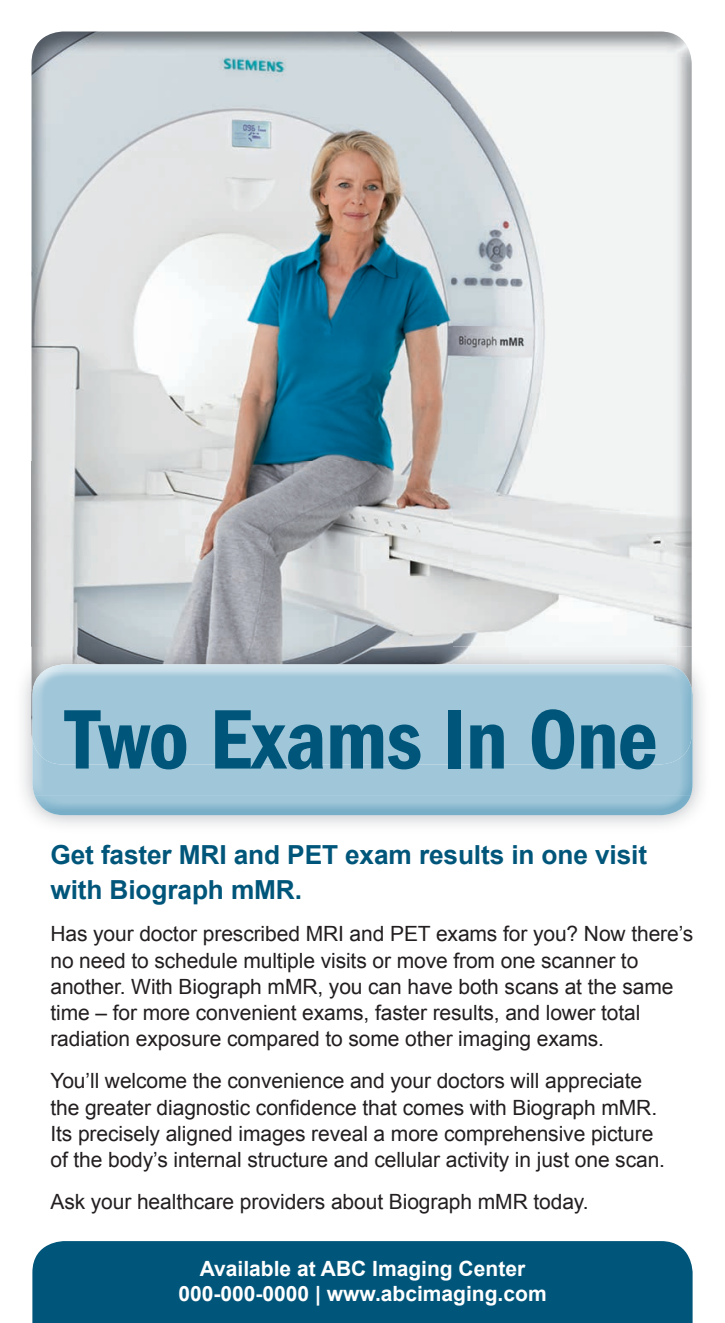
<style>
.page{position:relative;width:725px;height:1323px;background:#fff}
.page>*{position:absolute;margin:0;border:0;box-sizing:border-box;transform-origin:0 0}
.t1{font:80.5px "ITC Fra Got Cd De";letter-spacing:-.01em;color:#00567a}
.t2{font:700 26.25px/35px "Arial";letter-spacing:-.005em;color:#00567a}
.t3{font:21px/26.2px "Arial";letter-spacing:-.005em;color:#231f20}
.t4{font:700 21px/25.2px "Arial";color:#fff;text-align:center}
</style>
<div class="page">
<div style="left:32px;top:1241px;width:660px;height:82px;background:#00567a"></div>
<img style="left:32px;top:32px;width:659px;height:615px">
<img style="left:23px;top:647px;width:679px;height:178px">
<img style="left:43px;top:664px;width:639px;height:8px">
<img style="left:35px;top:796px;width:655px;height:19px">
<div style="left:32px;top:689px;width:660px;height:107px;background:#9fc6d9"></div>
<img style="left:32px;top:672px;width:659px;height:92px">
<h1 class="t1" style="left:65px;top:690px;width:594px">Two Exams In One</h1>
<p class="t2" style="left:50px;top:839px;width:598px">Get faster MRI and PET exam results in one visit with Biograph mMR.</p>
<p class="t3" style="left:50px;top:921px;width:644px">Has your doctor prescribed MRI and PET exams for you? Now there’s no need to schedule multiple visits or move from one scanner to another. With Biograph mMR, you can have both scans at the same time – for more convenient exams, faster results, and lower total radiation exposure compared to some other imaging exams.</p>
<p class="t3" style="left:50px;top:1068px;width:616px">You’ll welcome the convenience and your doctors will appreciate the greater diagnostic confidence that comes with Biograph mMR.<br>Its precisely aligned images reveal a more comprehensive picture of the body’s internal structure and cellular activity in just one scan.</p>
<p class="t3" style="left:50px;top:1189px;width:539px">Ask your healthcare providers about Biograph mMR today.</p>
<p class="t4" style="left:178px;top:1257px;width:370px">Available at ABC Imaging Center<br>000-000-0000 | www.abcimaging.com</p>
</div>
